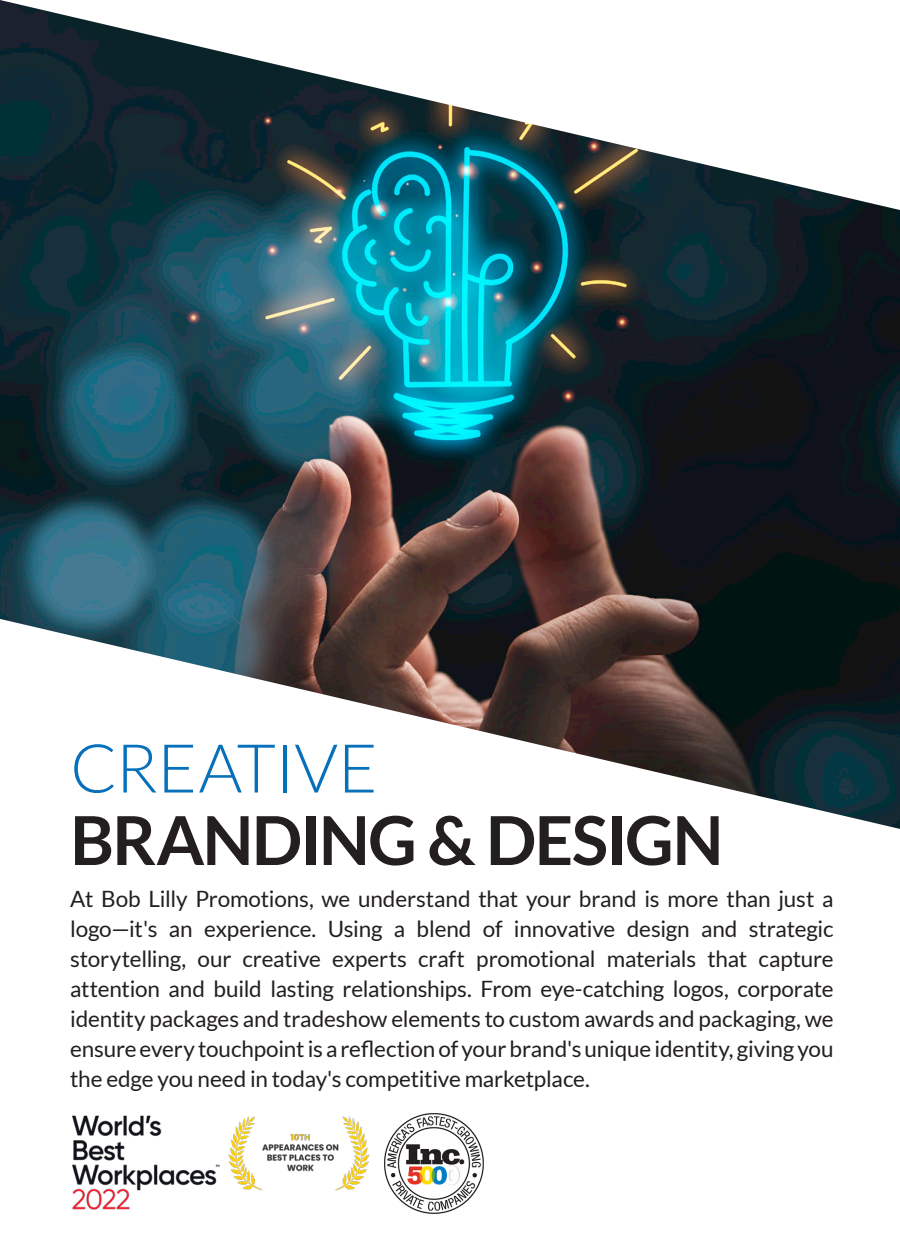
<style>
.page{position:relative;width:900px;height:1260px;background:#fff}
.page>*{position:absolute;margin:0;border:0;box-sizing:border-box;transform-origin:0 0}
.t1{font:700 67.5px "Lato";letter-spacing:-.025em;color:#231f20}
.t2{font:300 67.5px "Lato";letter-spacing:-.01em;color:#0770ba}
.t3{font:22.5px/30px "Lato";letter-spacing:-.01em;color:#231f20;text-align:justify}
</style>
<div class="page">
<img style="left:72px;top:1115px;width:298px;height:95px">
<img style="left:384px;top:1114px;width:100px;height:99px">
<img style="left:0;top:0;width:900px;height:829px">
<h1 class="t2" style="left:70px;top:732px;width:309px">CREATIVE</h1>
<h1 class="t1" style="left:70px;top:802px;width:655px">BRANDING &amp; DESIGN</h1>
<p class="t3" style="left:70px;top:883px;width:765px">At Bob Lilly Promotions, we understand that your brand is more than just a logo—it's an experience. Using a blend of innovative design and strategic storytelling, our creative experts craft promotional materials that capture attention and build lasting relationships. From eye-catching logos, corporate identity packages and tradeshow elements to custom awards and packaging, we ensure every touchpoint is a reflection of your brand's unique identity, giving you the edge you need in today's competitive marketplace.</p>
</div>
